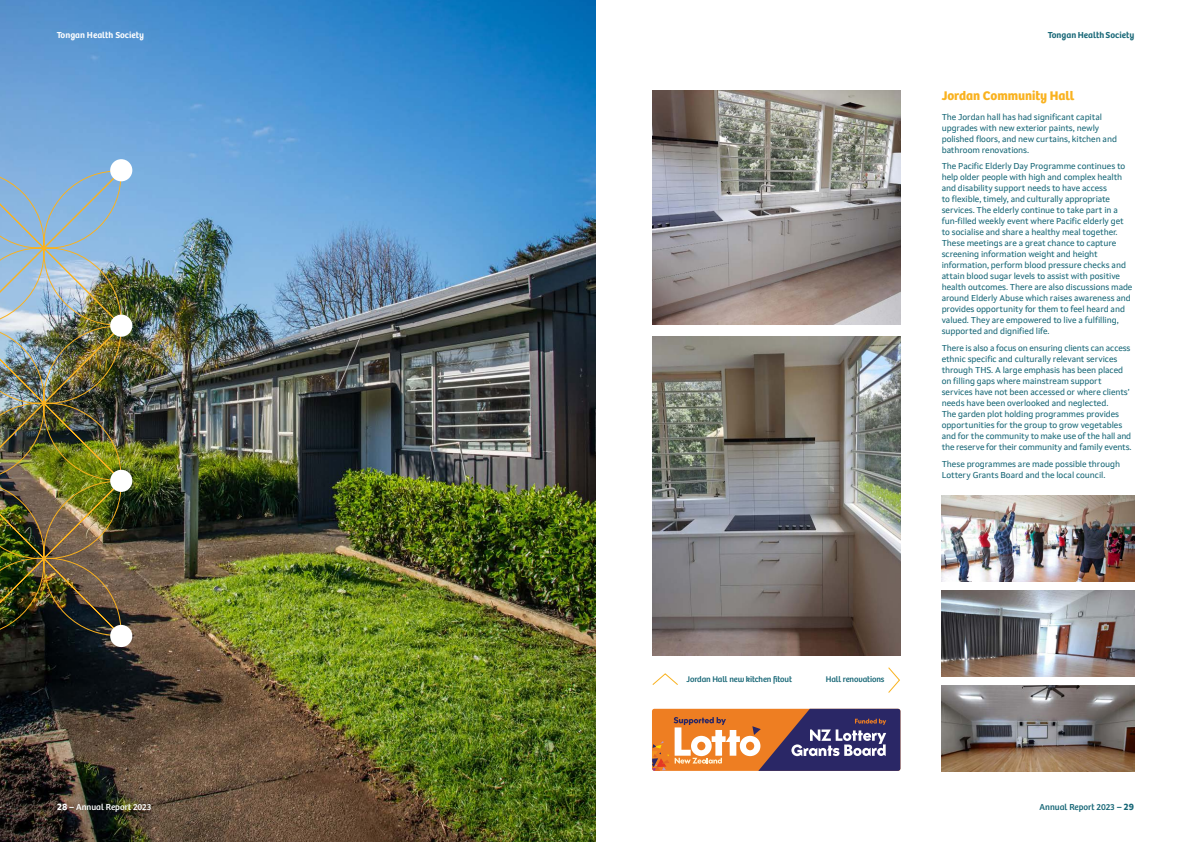
<style>
.page{position:relative;width:1191px;height:842px;background:#fff}
.page>*{position:absolute;margin:0;border:0;box-sizing:border-box;transform-origin:0 0}
.Title_-_Body_Section{font:700 13px "Bree";letter-spacing:-.005em;color:#f9b21f}
.t1{font:600 9px "Bree";color:#166676}
.t2{font:9px "Bree";color:#166676}
.t3{font:600 9px "Bree";color:#fff}
.t4{font:9px "Bree";color:#fff}
.Body_Text_8_5{font:8.5px/11px "Setimo";letter-spacing:-.01em;color:#166676}
.Photo_Label_-_Regular{font:8.5px "Bree";letter-spacing:-.01em;color:#166676}
.s1{font-family:"Setimo";font-weight:700}
</style>
<div class="page">
<img style="left:941px;top:591px;width:193px;height:85px">
<img style="left:0;top:0;width:595px;height:842px">
<img style="left:941px;top:686px;width:193px;height:85px">
<img style="left:941px;top:496px;width:193px;height:85px">
<svg style="left:652px;top:708px;width:249px;height:63px;background:#a06e60"></svg>
<img style="left:652px;top:91px;width:248px;height:234px">
<img style="left:652px;top:337px;width:248px;height:318px">
<svg style="left:652px;top:673px;width:26px;height:12px"></svg>
<svg style="left:888px;top:667px;width:12px;height:26px"></svg>
<div style="left:110px;top:159px;width:22px;height:22px;background:#fff;border-radius:50%"></div>
<div style="left:110px;top:315px;width:22px;height:22px;background:#fff;border-radius:50%"></div>
<img style="left:0;top:169px;width:123px;height:469px">
<div style="left:110px;top:470px;width:22px;height:22px;background:#fff;border-radius:50%"></div>
<div style="left:110px;top:625px;width:22px;height:22px;background:#fff;border-radius:50%"></div>
<p class="t3" style="left:57px;top:30px;width:89px">Tongan Health Society</p>
<p class="t4" style="left:57px;top:802px;width:96px"><span class="s1">28 –</span> Annual Report 2023</p>
<p class="t1" style="left:1047px;top:30px;width:88px">Tongan Health Society</p>
<p class="Title_-_Body_Section" style="left:941px;top:85px;width:134px">Jordan Community Hall</p>
<p class="Body_Text_8_5" style="left:941px;top:111px;width:177px">The Jordan hall has had significant capital upgrades with new exterior paints, newly polished floors, and new curtains, kitchen and bathroom renovations.</p>
<p class="Body_Text_8_5" style="left:941px;top:161px;width:192px">The Pacific Elderly Day Programme continues to help older people with high and complex health and disability support needs to have access<br>to flexible, timely, and culturally appropriate services. The elderly continue to take part in a fun-filled weekly event where Pacific elderly get to socialise and share a healthy meal together.<br>These meetings are a great chance to capture screening information weight and height information, perform blood pressure checks and attain blood sugar levels to assist with positive health outcomes. There are also discussions made around Elderly Abuse which raises awareness and provides opportunity for them to feel heard and valued. They are empowered to live a fulfilling, supported and dignified life.</p>
<p class="Body_Text_8_5" style="left:941px;top:342px;width:191px">There is also a focus on ensuring clients can access ethnic specific and culturally relevant services through THS. A large emphasis has been placed on filling gaps where mainstream support services have not been accessed or where clients’ needs have been overlooked and neglected.<br>The garden plot holding programmes provides opportunities for the group to grow vegetables and for the community to make use of the hall and the reserve for their community and family events.</p>
<p class="Body_Text_8_5" style="left:941px;top:458px;width:180px">These programmes are made possible through<br>Lottery Grants Board and the local council.</p>
<p class="Photo_Label_-_Regular" style="left:686px;top:674px;width:107px">Jordan Hall new kitchen fitout</p>
<p class="Photo_Label_-_Regular" style="left:825px;top:674px;width:60px">Hall renovations</p>
<p class="t2" style="left:1039px;top:802px;width:96px">Annual Report 2023 <span class="s1">– 29</span></p>
</div>
